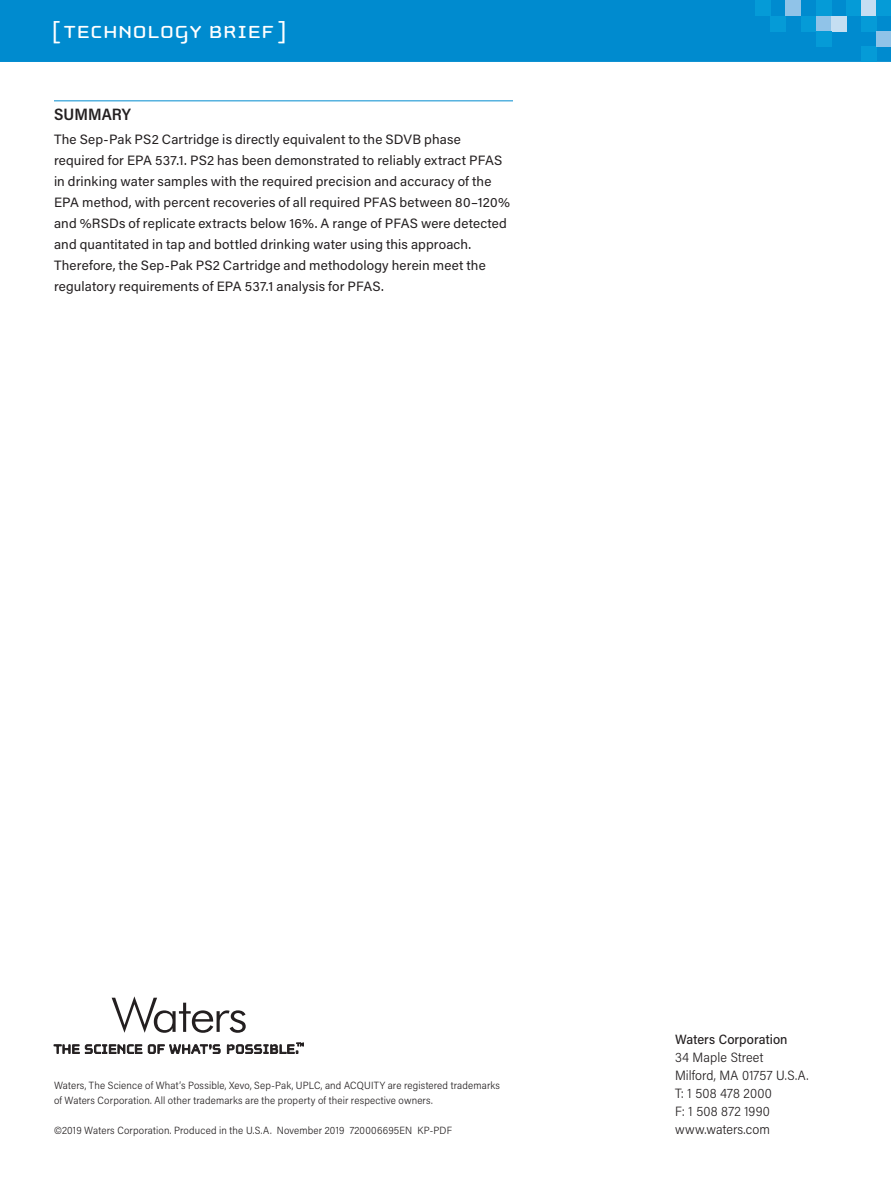
<style>
.page{position:relative;width:891px;height:1188px;background:#fff}
.page>*{position:absolute;margin:0;border:0;box-sizing:border-box;transform-origin:0 0}
.t1{font:25.5px "Cholla Unicase";letter-spacing:.02em;color:#fff;scale:1.1 1}
.t2{font:600 16.5px "Acumin Pro Semi Cond";letter-spacing:.005em;color:#231f20}
.t3{font:13.5px/21px "Acumin Pro";letter-spacing:.01em;color:#231f20}
.t4{font:300 13.5px/18px "Acumin Pro Semi Cond";letter-spacing:.01em;color:#231f20}
.t5{font:500 13.5px "Acumin Pro Semi Cond";letter-spacing:.005em;color:#231f20}
.t6{font:300 10.5px/15px "Acumin Pro Semi Cond";letter-spacing:.015em;color:#231f20}
</style>
<div class="page">
<svg style="left:54px;top:996px;width:250px;height:58px"></svg>
<div style="left:0;top:0;width:891px;height:62px;background:#008bcf"></div>
<div style="left:755px;top:0;width:15px;height:16px;background:#059bd7"></div>
<div style="left:861px;top:47px;width:15px;height:15px;background:#059bd7"></div>
<div style="left:770px;top:16px;width:16px;height:15px;background:#059bd7"></div>
<div style="left:786px;top:0;width:15px;height:16px;background:#90c3e8"></div>
<div style="left:801px;top:16px;width:15px;height:15px;background:#059bd7"></div>
<div style="left:816px;top:16px;width:16px;height:15px;background:#90c3e8"></div>
<div style="left:832px;top:16px;width:15px;height:15px;background:#c5def2"></div>
<div style="left:816px;top:0;width:16px;height:16px;background:#059bd7"></div>
<div style="left:816px;top:31px;width:16px;height:16px;background:#059bd7"></div>
<div style="left:861px;top:0;width:15px;height:16px;background:#c5def2"></div>
<div style="left:847px;top:0;width:14px;height:16px;background:#059bd7"></div>
<div style="left:876px;top:0;width:15px;height:16px;background:#059bd7"></div>
<div style="left:861px;top:16px;width:15px;height:15px;background:#059bd7"></div>
<div style="left:876px;top:31px;width:15px;height:16px;background:#90c3e8"></div>
<hr style="left:54px;top:100px;width:459px;height:1px;background:#008bcf">
<h1 class="t1" style="left:52px;top:19px;width:215px">[ TECHNOLOGY BRIEF ]</h1>
<p class="t2" style="left:54px;top:103px;width:79px">SUMMARY</p>
<p class="t3" style="left:54px;top:128px;width:457px">The Sep-Pak PS2 Cartridge is directly equivalent to the SDVB phase required for EPA 537.1. PS2 has been demonstrated to reliably extract PFAS in drinking water samples with the required precision and accuracy of the EPA method, with percent recoveries of all required PFAS between 80–120% and %RSDs of replicate extracts below 16%. A range of PFAS were detected and quantitated in tap and bottled drinking water using this approach.<br>Therefore, the Sep-Pak PS2 Cartridge and methodology herein meet the regulatory requirements of EPA 537.1 analysis for PFAS.</p>
<p class="t6" style="left:54px;top:1077px;width:448px">Waters, The Science of What’s Possible, Xevo, Sep-Pak, UPLC, and ACQUITY are registered trademarks of Waters Corporation. All other trademarks are the property of their respective owners.</p>
<p class="t6" style="left:54px;top:1122px;width:400px">©2019 Waters Corporation. Produced in the U.S.A. November 2019 720006695EN KP-PDF</p>
<p class="t5" style="left:675px;top:1030px;width:114px">Waters Corporation</p>
<p class="t4" style="left:675px;top:1048px;width:135px">34 Maple Street<br>Milford, MA 01757 U.S.A.<br>T: 1 508 478 2000<br>F: 1 508 872 1990 www.waters.com</p>
</div>
